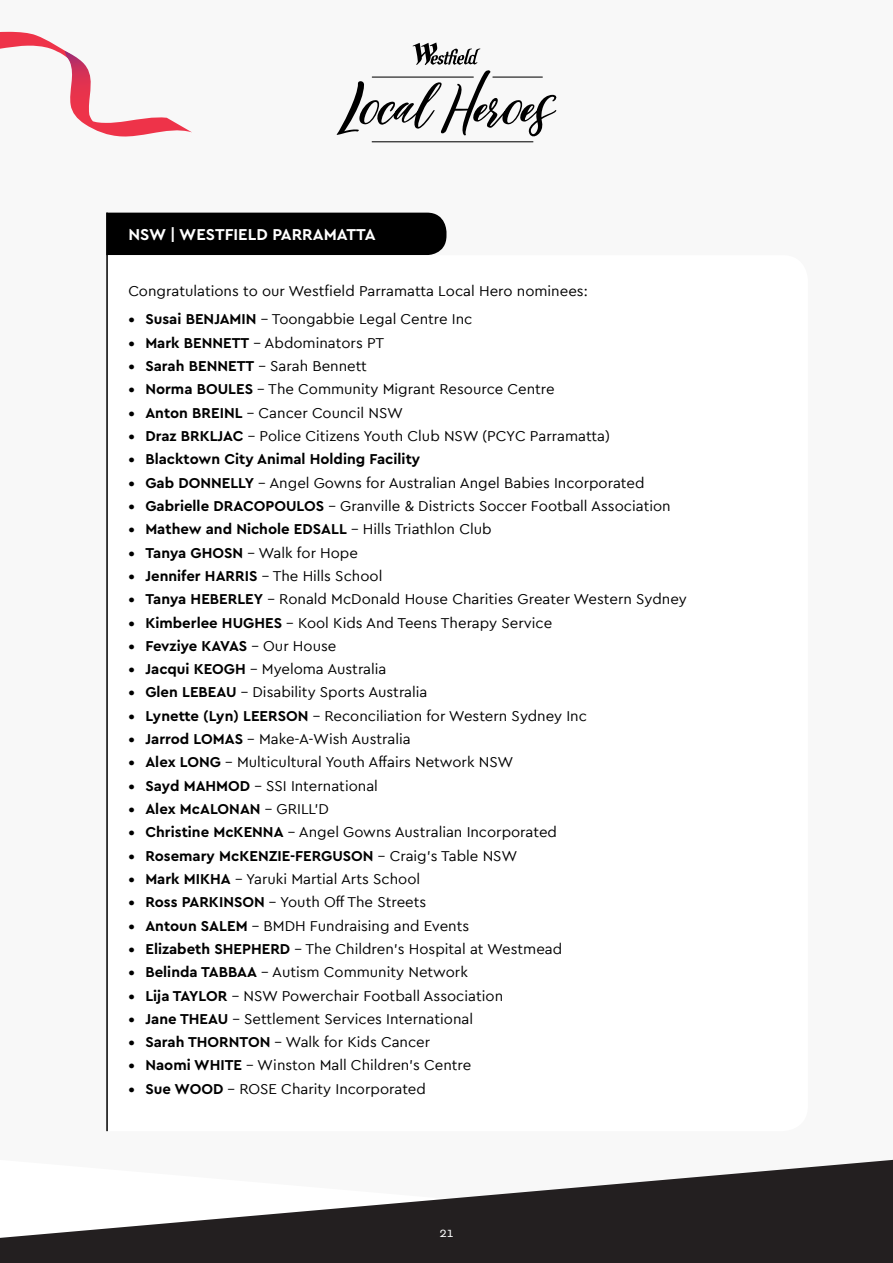
<style>
.page{position:relative;width:893px;height:1263px;background:#fff}
.page>*{position:absolute;margin:0;border:0;box-sizing:border-box;transform-origin:0 0}
.t1{font:700 16.5px "Cera PRO";color:#fff}
.t2{font:15px "Cera PRO";color:#000}
.t3{font:700 15px "Cera PRO";color:#000}
.t4{font:13.5px "Cera PRO";color:#fff}
.s1{font-weight:700}
.s2{font-weight:400}
</style>
<div class="page">
<svg style="left:0;top:1160px;width:893px;height:103px;fill:#231f20"></svg>
<svg style="left:336px;top:43px;width:221px;height:99px"></svg>
<svg style="left:0;top:32px;width:192px;height:105px"></svg>
<div style="left:108px;top:213px;width:338px;height:42px;background:#000"></div>
<hr style="left:106px;top:213px;width:2px;height:918px;background:#000">
<p class="t1" style="left:128px;top:223px;width:249px">NSW | WESTFIELD PARRAMATTA</p>
<p class="t2" style="left:128px;top:281px;width:461px">Congratulations to our Westfield Parramatta Local Hero nominees:</p>
<p class="t2" style="left:128px;top:309px;width:346px"><span class="s1">• Susai BENJAMIN</span> – Toongabbie Legal Centre Inc</p>
<p class="t2" style="left:128px;top:333px;width:257px"><span class="s1">• Mark BENNETT</span> – Abdominators PT</p>
<p class="t3" style="left:128px;top:356px;width:240px">• Sarah BENNETT <span class="s2">– Sarah Bennett</span></p>
<p class="t2" style="left:128px;top:379px;width:428px"><span class="s1">• Norma BOULES</span> – The Community Migrant Resource Centre</p>
<p class="t2" style="left:128px;top:403px;width:276px"><span class="s1">• Anton BREINL</span> – Cancer Council NSW</p>
<p class="t2" style="left:128px;top:426px;width:483px"><span class="s1">• Draz BRKLJAC</span> – Police Citizens Youth Club NSW (PCYC Parramatta)</p>
<p class="t3" style="left:128px;top:449px;width:293px">• Blacktown City Animal Holding Facility</p>
<p class="t2" style="left:128px;top:473px;width:518px"><span class="s1">• Gab DONNELLY</span> – Angel Gowns for Australian Angel Babies Incorporated</p>
<p class="t2" style="left:128px;top:496px;width:544px"><span class="s1">• Gabrielle DRACOPOULOS</span> – Granville &amp; Districts Soccer Football Association</p>
<p class="t3" style="left:128px;top:519px;width:365px">• Mathew and Nichole EDSALL <span class="s2">– Hills Triathlon Club</span></p>
<p class="t2" style="left:128px;top:543px;width:231px"><span class="s1">• Tanya GHOSN</span> – Walk for Hope</p>
<p class="t3" style="left:128px;top:566px;width:256px">• Jennifer HARRIS <span class="s2">– The Hills School</span></p>
<p class="t2" style="left:128px;top:589px;width:560px"><span class="s1">• Tanya HEBERLEY</span> – Ronald McDonald House Charities Greater Western Sydney</p>
<p class="t2" style="left:128px;top:612px;width:425px"><span class="s1">• Kimberlee HUGHES</span> – Kool Kids And Teens Therapy Service</p>
<p class="t3" style="left:128px;top:636px;width:210px">• Fevziye KAVAS <span class="s2">– Our House</span></p>
<p class="t2" style="left:128px;top:659px;width:260px"><span class="s1">• Jacqui KEOGH</span> – Myeloma Australia</p>
<p class="t2" style="left:128px;top:682px;width:301px"><span class="s1">• Glen LEBEAU</span> – Disability Sports Australia</p>
<p class="t2" style="left:128px;top:706px;width:460px"><span class="s1">• Lynette (Lyn) LEERSON</span> – Reconciliation for Western Sydney Inc</p>
<p class="t2" style="left:128px;top:729px;width:284px"><span class="s1">• Jarrod LOMAS</span> – Make-A-Wish Australia</p>
<p class="t2" style="left:128px;top:752px;width:387px"><span class="s1">• Alex LONG</span> – Multicultural Youth Affairs Network NSW</p>
<p class="t2" style="left:128px;top:776px;width:251px"><span class="s1">• Sayd MAHMOD</span> – SSI International</p>
<p class="t3" style="left:128px;top:799px;width:202px">• Alex McALONAN <span class="s2">– GRILL’D</span></p>
<p class="t2" style="left:128px;top:822px;width:430px"><span class="s1">• Christine McKENNA</span> – Angel Gowns Australian Incorporated</p>
<p class="t3" style="left:128px;top:846px;width:390px">• Rosemary McKENZIE-FERGUSON <span class="s2">– Craig’s Table NSW</span></p>
<p class="t2" style="left:128px;top:869px;width:293px"><span class="s1">• Mark MIKHA</span> – Yaruki Martial Arts School</p>
<p class="t2" style="left:128px;top:892px;width:299px"><span class="s1">• Ross PARKINSON</span> – Youth Off The Streets</p>
<p class="t2" style="left:128px;top:915px;width:342px"><span class="s1">• Antoun SALEM</span> – BMDH Fundraising and Events</p>
<p class="t2" style="left:128px;top:939px;width:435px"><span class="s1">• Elizabeth SHEPHERD</span> – The Children’s Hospital at Westmead</p>
<p class="t2" style="left:128px;top:962px;width:341px"><span class="s1">• Belinda TABBAA</span> – Autism Community Network</p>
<p class="t2" style="left:128px;top:985px;width:376px"><span class="s1">• Lija TAYLOR</span> – NSW Powerchair Football Association</p>
<p class="t2" style="left:128px;top:1009px;width:346px"><span class="s1">• Jane THEAU</span> – Settlement Services International</p>
<p class="t2" style="left:128px;top:1032px;width:303px"><span class="s1">• Sarah THORNTON</span> – Walk for Kids Cancer</p>
<p class="t2" style="left:128px;top:1055px;width:345px"><span class="s1">• Naomi WHITE</span> – Winston Mall Children’s Centre</p>
<p class="t2" style="left:128px;top:1079px;width:299px"><span class="s1">• Sue WOOD</span> – ROSE Charity Incorporated</p>
<p class="t4" style="left:439px;top:1223px;width:16px">21</p>
</div>
